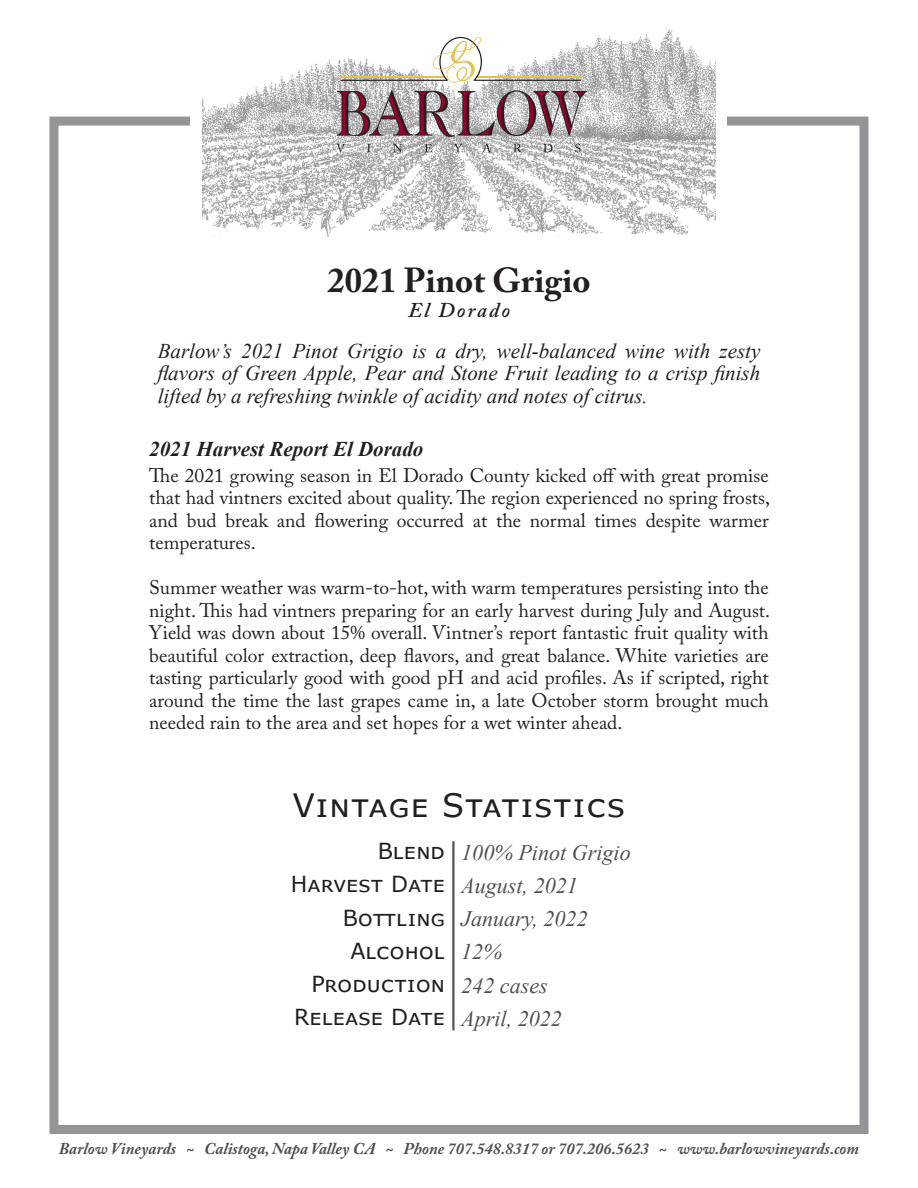
<style>
.page{position:relative;width:918px;height:1188px;background:#fff}
.page>*{position:absolute;margin:0;border:0;box-sizing:border-box;transform-origin:0 0}
.t1{font:700 34.5px "Adobe Caslon Pro";color:#231f20}
.t2{font:32.25px "Verdana";letter-spacing:.03em;color:#231f20}
.t3{font:italic 22.05px "Times New Roman";color:#505052}
.t4{font:22.05px "Verdana";color:#231f20}
.t5{font:italic 21px/22.5px "Times New Roman";color:#231f20;text-align:justify}
.t6{font:italic 700 21px "Times New Roman";color:#231f20}
.t7{font:italic 600 21px "Adobe Caslon Pro";letter-spacing:.1em;color:#231f20}
.t8{font:19.5px/22.5px "Adobe Caslon Pro";color:#231f20;text-align:justify}
.t9{font:italic 700 16.5px "Adobe Caslon Pro";color:#505052}
</style>
<div class="page">
<div style="left:50px;top:117px;width:818px;height:1017px;border:9px solid #939598"></div>
<div style="left:191px;top:91px;width:536px;height:57px;background:#fff"></div>
<img style="left:202px;top:29px;width:514px;height:208px">
<svg style="left:337px;top:90px;width:250px;height:47px;background:#a39197"></svg>
<svg style="left:340px;top:36px;width:241px;height:48px"></svg>
<svg style="left:337px;top:144px;width:8px;height:8px"></svg>
<svg style="left:367px;top:144px;width:4px;height:8px"></svg>
<svg style="left:393px;top:144px;width:9px;height:8px"></svg>
<svg style="left:425px;top:144px;width:7px;height:8px"></svg>
<svg style="left:454px;top:144px;width:9px;height:8px"></svg>
<svg style="left:482px;top:143px;width:9px;height:9px"></svg>
<svg style="left:513px;top:144px;width:9px;height:8px"></svg>
<svg style="left:543px;top:144px;width:9px;height:8px"></svg>
<svg style="left:575px;top:144px;width:6px;height:8px"></svg>
<hr style="left:452px;top:841px;width:3px;height:189px;background:#505052">
<p class="t1" style="left:327px;top:260px;width:265px">2021 Pinot Grigio</p>
<p class="t7" style="left:408px;top:298px;width:103px">El Dorado</p>
<p class="t5" style="left:158px;top:339px;width:604px">Barlow’s 2021 Pinot Grigio is a dry, well-balanced wine with zesty flavors of Green Apple, Pear and Stone Fruit leading to a crisp finish lifted by a refreshing twinkle of acidity and notes of citrus.</p>
<p class="t6" style="left:149px;top:434px;width:276px">2021 Harvest Report El Dorado</p>
<p class="t8" style="left:149px;top:464px;width:622px">The 2021 growing season in El Dorado County kicked off with great promise that had vintners excited about quality. The region experienced no spring frosts, and bud break and flowering occurred at the normal times despite warmer temperatures.</p>
<p class="t8" style="left:149px;top:576px;width:622px">Summer weather was warm-to-hot, with warm temperatures persisting into the night. This had vintners preparing for an early harvest during July and August.<br>Yield was down about 15% overall. Vintner’s report fantastic fruit quality with beautiful color extraction, deep flavors, and great balance. White varieties are tasting particularly good with good pH and acid profiles. As if scripted, right around the time the last grapes came in, a late October storm brought much needed rain to the area and set hopes for a wet winter ahead.</p>
<p class="t2" style="left:293px;top:783px;width:334px">Vintage Statistics</p>
<p class="t4" style="left:378px;top:836px;width:69px">Blend</p>
<p class="t4" style="left:291px;top:869px;width:156px">Harvest Date</p>
<p class="t4" style="left:343px;top:902px;width:104px">Bottling</p>
<p class="t4" style="left:350px;top:936px;width:96px">Alcohol</p>
<p class="t4" style="left:312px;top:969px;width:135px">Production</p>
<p class="t4" style="left:294px;top:1002px;width:153px">Release Date</p>
<p class="t3" style="left:461px;top:837px;width:171px">100% Pinot Grigio</p>
<p class="t3" style="left:461px;top:870px;width:118px">August, 2021</p>
<p class="t3" style="left:461px;top:904px;width:128px">January, 2022</p>
<p class="t3" style="left:461px;top:937px;width:42px">12%</p>
<p class="t3" style="left:461px;top:970px;width:88px">242 cases</p>
<p class="t3" style="left:461px;top:1003px;width:102px">April, 2022</p>
<p class="t9" style="left:59px;top:1138px;width:802px">Barlow Vineyards ~ Calistoga, Napa Valley CA ~ Phone 707.548.8317 or 707.206.5623 ~ www.barlowvineyards.com</p>
</div>
